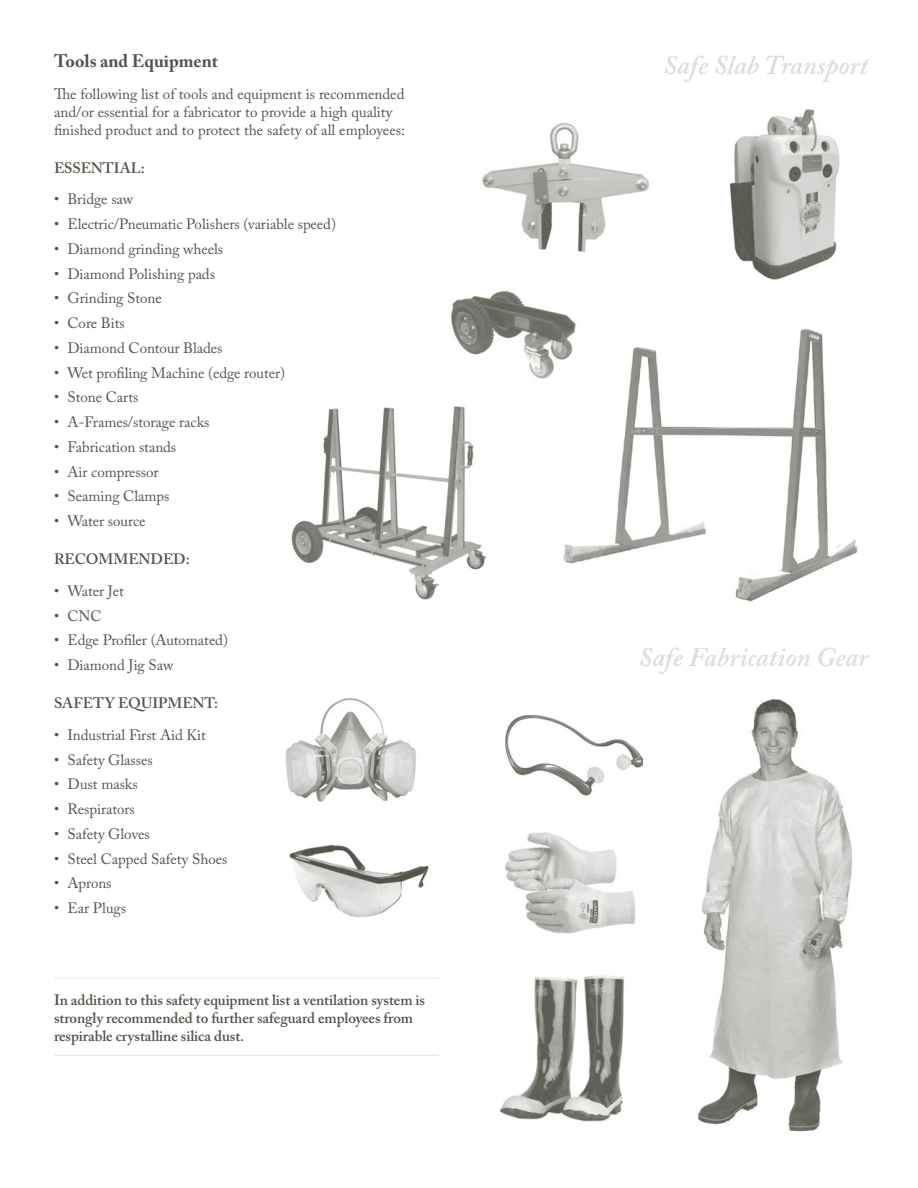
<style>
.page{position:relative;width:918px;height:1188px;background:#fff}
.page>*{position:absolute;margin:0;border:0;box-sizing:border-box;transform-origin:0 0}
.t1{font:italic 600 27px "Adobe Caslon Pro";color:#dddddb}
.t2{font:700 18px "Adobe Caslon Pro";color:#54534a}
.t3{font:15px/18px "Adobe Caslon Pro";letter-spacing:-.005em;color:#54534a}
.t4{font:600 15px/18px "Adobe Caslon Pro";letter-spacing:-.005em;color:#54534a}
</style>
<div class="page">
<hr style="left:54px;top:978px;width:385px;height:1px;background:#e5e5e4">
<hr style="left:54px;top:1055px;width:385px;height:1px;background:#e5e5e4">
<img style="left:563px;top:328px;width:295px;height:274px">
<img style="left:698px;top:700px;width:154px;height:432px">
<div style="left:446px;top:281px;width:132px;height:109px;background:#fff"></div>
<img style="left:450px;top:291px;width:126px;height:88px">
<img style="left:482px;top:122px;width:167px;height:130px">
<img style="left:729px;top:109px;width:111px;height:171px">
<img style="left:289px;top:844px;width:140px;height:74px">
<img style="left:505px;top:832px;width:131px;height:102px">
<img style="left:285px;top:698px;width:131px;height:104px">
<img style="left:500px;top:975px;width:125px;height:147px">
<img style="left:506px;top:715px;width:137px;height:81px">
<img style="left:291px;top:406px;width:196px;height:194px">
<p class="t2" style="left:54px;top:50px;width:166px">Tools and Equipment</p>
<p class="t3" style="left:54px;top:85px;width:352px">The following list of tools and equipment is recommended and/or essential for a fabricator to provide a high quality finished product and to protect the safety of all employees:</p>
<p class="t4" style="left:54px;top:159px;width:92px">ESSENTIAL:</p>
<p class="t3" style="left:54px;top:190px;width:81px">• Bridge saw</p>
<p class="t3" style="left:54px;top:215px;width:283px">• Electric/Pneumatic Polishers (variable speed)</p>
<p class="t3" style="left:54px;top:240px;width:171px">• Diamond grinding wheels</p>
<p class="t3" style="left:54px;top:265px;width:163px">• Diamond Polishing pads</p>
<p class="t3" style="left:54px;top:289px;width:109px">• Grinding Stone</p>
<p class="t3" style="left:54px;top:314px;width:72px">• Core Bits</p>
<p class="t3" style="left:54px;top:339px;width:170px">• Diamond Contour Blades</p>
<p class="t3" style="left:54px;top:364px;width:233px">• Wet profiling Machine (edge router)</p>
<p class="t3" style="left:54px;top:388px;width:86px">• Stone Carts</p>
<p class="t3" style="left:54px;top:413px;width:157px">• A-Frames/storage racks</p>
<p class="t3" style="left:54px;top:438px;width:124px">• Fabrication stands</p>
<p class="t3" style="left:54px;top:463px;width:106px">• Air compressor</p>
<p class="t3" style="left:54px;top:487px;width:117px">• Seaming Clamps</p>
<p class="t3" style="left:54px;top:512px;width:93px">• Water source</p>
<p class="t4" style="left:54px;top:550px;width:137px">RECOMMENDED:</p>
<p class="t3" style="left:54px;top:582px;width:71px">• Water Jet</p>
<p class="t3" style="left:54px;top:607px;width:49px">• CNC</p>
<p class="t3" style="left:54px;top:631px;width:176px">• Edge Profiler (Automated)</p>
<p class="t3" style="left:54px;top:656px;width:121px">• Diamond Jig Saw</p>
<p class="t4" style="left:54px;top:694px;width:166px">SAFETY EQUIPMENT:</p>
<p class="t3" style="left:54px;top:726px;width:153px">• Industrial First Aid Kit</p>
<p class="t3" style="left:54px;top:751px;width:100px">• Safety Glasses</p>
<p class="t3" style="left:54px;top:775px;width:85px">• Dust masks</p>
<p class="t3" style="left:54px;top:800px;width:82px">• Respirators</p>
<p class="t3" style="left:54px;top:825px;width:97px">• Safety Gloves</p>
<p class="t3" style="left:54px;top:850px;width:175px">• Steel Capped Safety Shoes</p>
<p class="t3" style="left:54px;top:874px;width:59px">• Aprons</p>
<p class="t3" style="left:54px;top:899px;width:74px">• Ear Plugs</p>
<p class="t4" style="left:54px;top:991px;width:373px">In addition to this safety equipment list a ventilation system is strongly recommended to further safeguard employees from respirable crystalline silica dust.</p>
<h1 class="t1" style="left:663px;top:49px;width:207px">Safe Slab Transport</h1>
<h1 class="t1" style="left:638px;top:641px;width:231px">Safe Fabrication Gear</h1>
</div>
